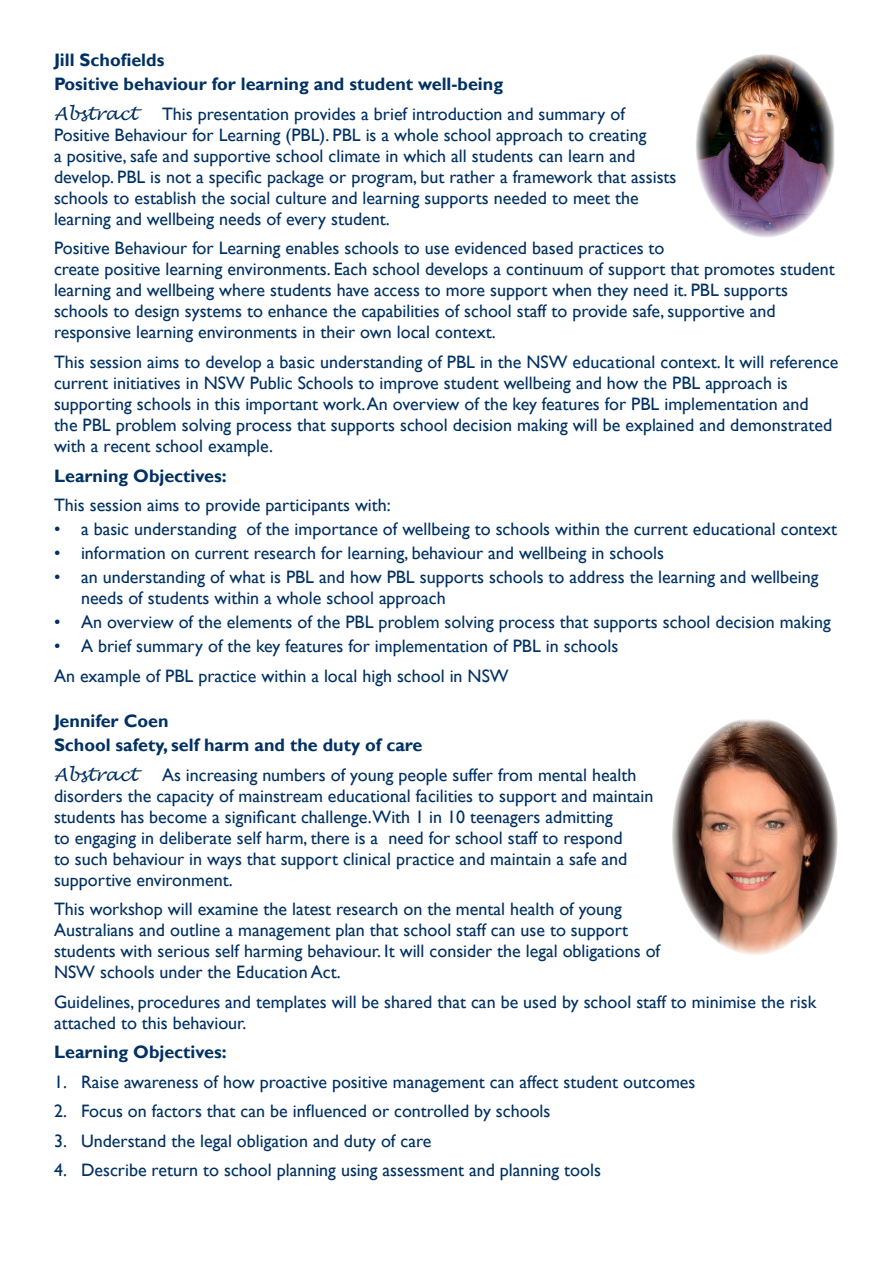
<style>
.page{position:relative;width:893px;height:1263px;background:#fff}
.page>*{position:absolute;margin:0;border:0;box-sizing:border-box;transform-origin:0 0}
.Body_1_Blue{font:18px/21px "Gill Sans";color:#003163}
.Body_1_Blue-2{font:700 18px "Gill Sans";color:#003163}
.Body_1_Blue-3{font:italic 18px "Lucida Handwriting";color:#003163}
</style>
<div class="page">
<img style="left:696px;top:54px;width:139px;height:183px">
<img style="left:672px;top:719px;width:166px;height:236px">
<p class="Body_1_Blue-2" style="left:54px;top:50px;width:112px">Jill Schofields</p>
<p class="Body_1_Blue-2" style="left:54px;top:74px;width:451px">Positive behaviour for learning and student well-being</p>
<p class="Body_1_Blue-3" style="left:54px;top:103px;width:85px">Abstract</p>
<p class="Body_1_Blue" style="left:54px;top:104px;width:624px;text-indent:108px">This presentation provides a brief introduction and summary of Positive Behaviour for Learning (PBL). PBL is a whole school approach to creating<br>a positive, safe and supportive school climate in which all students can learn and develop. PBL is not a specific package or program, but rather a framework that assists schools to establish the social culture and learning supports needed to meet the learning and wellbeing needs of every student.</p>
<p class="Body_1_Blue" style="left:54px;top:238px;width:782px">Positive Behaviour for Learning enables schools to use evidenced based practices to<br>create positive learning environments. Each school develops a continuum of support that promotes student learning and wellbeing where students have access to more support when they need it. PBL supports schools to design systems to enhance the capabilities of school staff to provide safe, supportive and responsive learning environments in their own local context.</p>
<p class="Body_1_Blue" style="left:54px;top:352px;width:786px">This session aims to develop a basic understanding of PBL in the NSW educational context. It will reference current initiatives in NSW Public Schools to improve student wellbeing and how the PBL approach is supporting schools in this important work. An overview of the key features for PBL implementation and<br>the PBL problem solving process that supports school decision making will be explained and demonstrated with a recent school example.</p>
<p class="Body_1_Blue-2" style="left:54px;top:465px;width:174px">Learning Objectives:</p>
<p class="Body_1_Blue" style="left:54px;top:495px;width:338px">This session aims to provide participants with:</p>
<p class="Body_1_Blue" style="left:54px;top:519px;width:785px">• a basic understanding of the importance of wellbeing to schools within the current educational context</p>
<p class="Body_1_Blue" style="left:54px;top:543px;width:611px">• information on current research for learning, behaviour and wellbeing in schools</p>
<p class="Body_1_Blue" style="left:81px;top:567px;width:739px;text-indent:-27px">• an understanding of what is PBL and how PBL supports schools to address the learning and wellbeing needs of students within a whole school approach</p>
<p class="Body_1_Blue" style="left:54px;top:612px;width:778px">• An overview of the elements of the PBL problem solving process that supports school decision making</p>
<p class="Body_1_Blue" style="left:54px;top:636px;width:566px">• A brief summary of the key features for implementation of PBL in schools</p>
<p class="Body_1_Blue" style="left:54px;top:665px;width:456px">An example of PBL practice within a local high school in NSW</p>
<p class="Body_1_Blue-2" style="left:54px;top:710px;width:116px">Jennifer Coen</p>
<p class="Body_1_Blue-2" style="left:54px;top:734px;width:370px">School safety, self harm and the duty of care</p>
<p class="Body_1_Blue-3" style="left:54px;top:763px;width:85px">Abstract</p>
<p class="Body_1_Blue" style="left:54px;top:764px;width:601px;text-indent:108px">As increasing numbers of young people suffer from mental health disorders the capacity of mainstream educational facilities to support and maintain students has become a significant challenge.With 1 in 10 teenagers admitting<br>to engaging in deliberate self harm, there is a need for school staff to respond<br>to such behaviour in ways that support clinical practice and maintain a safe and supportive environment.</p>
<p class="Body_1_Blue" style="left:54px;top:899px;width:608px">This workshop will examine the latest research on the mental health of young Australians and outline a management plan that school staff can use to support students with serious self harming behaviour. It will consider the legal obligations of NSW schools under the Education Act.</p>
<p class="Body_1_Blue" style="left:54px;top:991px;width:764px">Guidelines, procedures and templates will be shared that can be used by school staff to minimise the risk attached to this behaviour.</p>
<p class="Body_1_Blue-2" style="left:54px;top:1041px;width:174px">Learning Objectives:</p>
<p class="Body_1_Blue" style="left:54px;top:1071px;width:643px">1. Raise awareness of how proactive positive management can affect student outcomes</p>
<p class="Body_1_Blue" style="left:54px;top:1101px;width:498px">2. Focus on factors that can be influenced or controlled by schools</p>
<p class="Body_1_Blue" style="left:54px;top:1130px;width:379px">3. Understand the legal obligation and duty of care</p>
<p class="Body_1_Blue" style="left:54px;top:1160px;width:548px">4. Describe return to school planning using assessment and planning tools</p>
</div>
